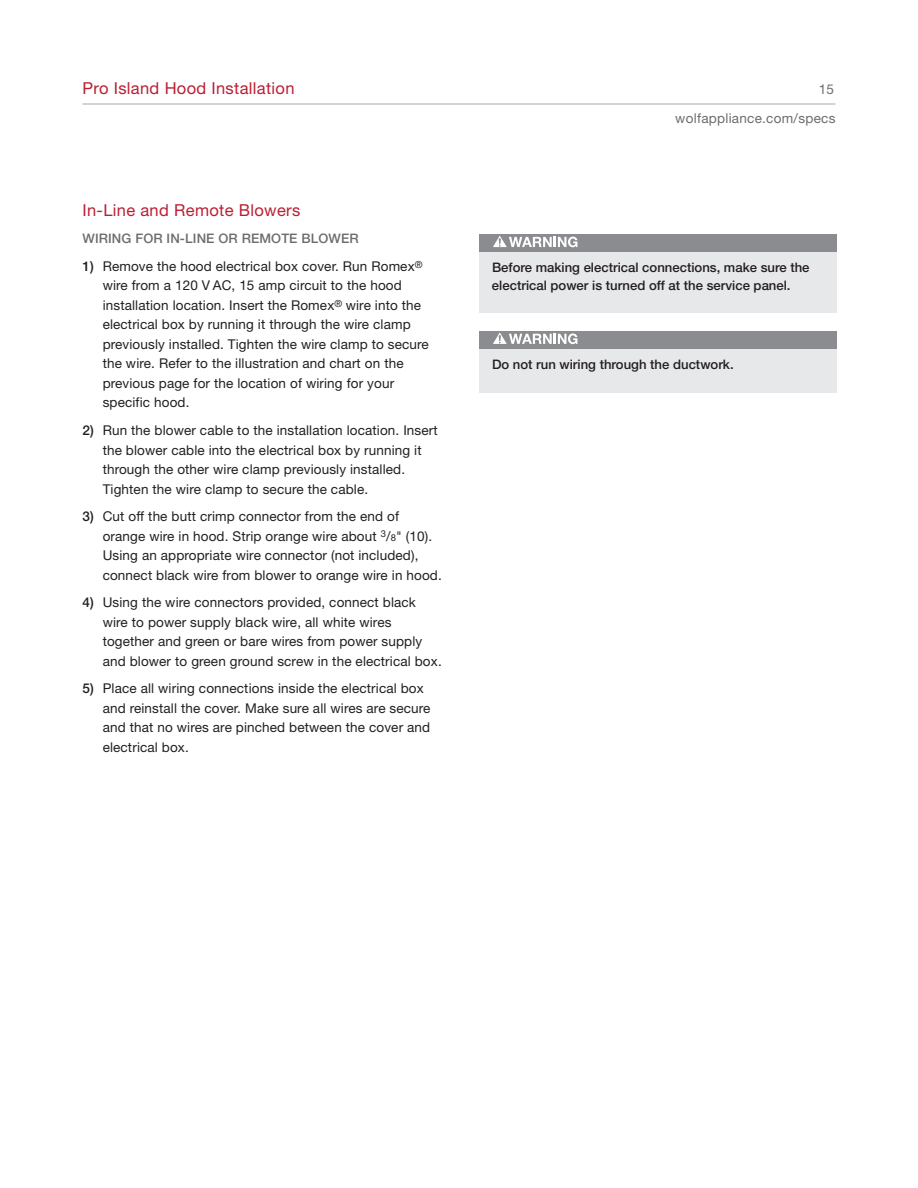
<style>
.page{position:relative;width:918px;height:1188px;background:#fff}
.page>*{position:absolute;margin:0;border:0;box-sizing:border-box;transform-origin:0 0}
.t1{font:16.5px "Helvetica Neue LT Std";letter-spacing:.02em;color:#ba1f33}
.t2{font:13.5px/19.5px "Helvetica Neue LT Std";letter-spacing:.01em;color:#231f20}
.t3{font:13.5px/28.2px "Helvetica Neue LT Std";letter-spacing:.02em;color:#6c6d70;text-align:right}
.t4{font:500 13.2px/18px "Helvetica Neue LT Std";color:#231f20}
.t5{font:500 13.2px "Helvetica Neue LT Std";letter-spacing:.01em;color:#6c6d70}
.s1{font-weight:500}
.s2{font-size:9.45px}
</style>
<div class="page">
<hr style="left:82px;top:104px;width:754px;height:1px;background:#a8a9ad">
<div style="left:479px;top:234px;width:358px;height:79px;background:#e7e8e9"></div>
<div style="left:479px;top:234px;width:358px;height:17px;background:#8a8c8f"></div>
<svg style="left:493px;top:236px;width:84px;height:11px"></svg>
<div style="left:479px;top:331px;width:358px;height:61px;background:#e7e8e9"></div>
<div style="left:479px;top:331px;width:358px;height:17px;background:#8a8c8f"></div>
<svg style="left:493px;top:333px;width:84px;height:11px"></svg>
<p class="t1" style="left:82px;top:83px;width:214px">Pro Island Hood Installation</p>
<p class="t3" style="left:675px;top:77px;width:162px">15 wolfappliance.com/specs</p>
<p class="t1" style="left:82px;top:204px;width:219px">In-Line and Remote Blowers</p>
<p class="t5" style="left:82px;top:234px;width:278px">WIRING FOR IN-LINE OR REMOTE BLOWER</p>
<p class="t2" style="left:103px;top:258px;width:328px;text-indent:-20px"><span class="s1">1)</span> Remove the hood electrical box cover. Run Romex<sup>® </sup>wire from a 120 V AC, 15 amp circuit to the hood installation location. Insert the Romex<sup>®</sup> wire into the electrical box by running it through the wire clamp previously installed. Tighten the wire clamp to secure the wire. Refer to the illustration and chart on the previous page for the location of wiring for your specific hood.</p>
<p class="t2" style="left:103px;top:422px;width:337px;text-indent:-20px"><span class="s1">2)</span> Run the blower cable to the installation location. Insert the blower cable into the electrical box by running it through the other wire clamp previously installed.<br>Tighten the wire clamp to secure the cable.</p>
<p class="t2" style="left:103px;top:508px;width:341px;text-indent:-20px"><span class="s1">3)</span> Cut off the butt crimp connector from the end of orange wire in hood. Strip orange wire about <sup>3</sup>/<span class="s2">8</span>" (10).<br>Using an appropriate wire connector (not included), connect black wire from blower to orange wire in hood.</p>
<p class="t2" style="left:103px;top:594px;width:341px;text-indent:-20px"><span class="s1">4)</span> Using the wire connectors provided, connect black wire to power supply black wire, all white wires together and green or bare wires from power supply and blower to green ground screw in the electrical box.</p>
<p class="t2" style="left:103px;top:680px;width:329px;text-indent:-20px"><span class="s1">5)</span> Place all wiring connections inside the electrical box and reinstall the cover. Make sure all wires are secure and that no wires are pinched between the cover and electrical box.</p>
<p class="t4" style="left:492px;top:260px;width:319px">Before making electrical connections, make sure the electrical power is turned off at the service panel.</p>
<p class="t4" style="left:492px;top:357px;width:243px">Do not run wiring through the ductwork.</p>
</div>
